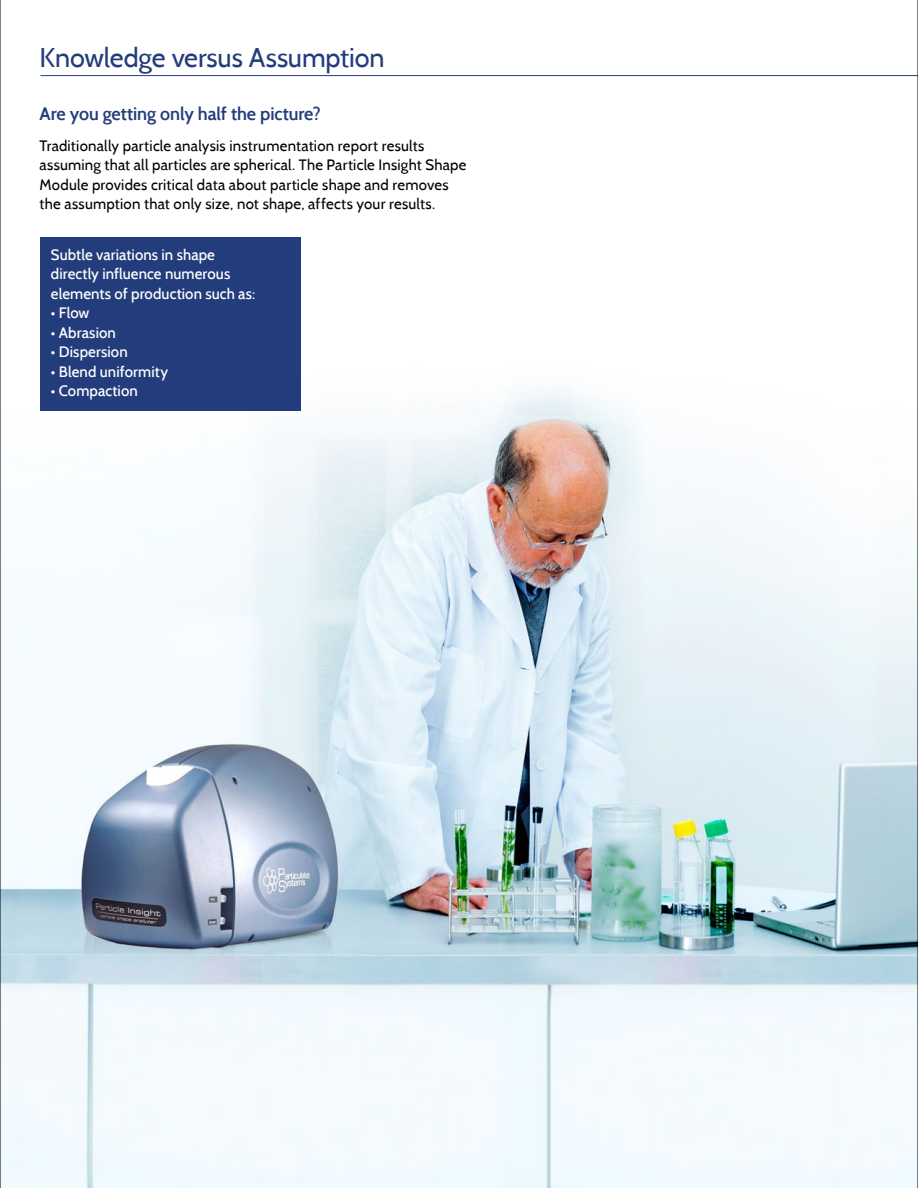
<style>
.page{position:relative;width:918px;height:1188px;background:#fff}
.page>*{position:absolute;margin:0;border:0;box-sizing:border-box;transform-origin:0 0}
.t1{font:27px "Cabin";letter-spacing:-.005em;color:#233c7b}
.t2{font:600 18px "Cabin";letter-spacing:-.005em;color:#233c7b}
.t3{font:15px/19.5px "Cabin";letter-spacing:.015em;color:#000}
.t4{font:500 15px/19.5px "Cabin";letter-spacing:.005em;color:#fff}
</style>
<div class="page">
<img style="left:1px;top:289px;width:916px;height:899px">
<div style="left:40px;top:237px;width:260px;height:174px;background:#233c7b"></div>
<hr style="left:40px;top:75px;width:878px;height:1px;background:#233c7b">
<hr style="left:917px;top:0;width:1px;height:1188px;background:#000">
<hr style="left:0;top:0;width:1px;height:1188px;background:#000">
<h1 class="t1" style="left:40px;top:40px;width:346px">Knowledge versus Assumption</h1>
<p class="t2" style="left:40px;top:103px;width:283px">Are you getting only half the picture?</p>
<p class="t3" style="left:40px;top:136px;width:429px">Traditionally particle analysis instrumentation report results assuming that all particles are spherical. The Particle Insight Shape Module provides critical data about particle shape and removes the assumption that only size, not shape, affects your results.</p>
<p class="t4" style="left:51px;top:245px;width:206px">Subtle variations in shape directly influence numerous elements of production such as:</p>
<p class="t4" style="left:51px;top:303px;width:40px">• Flow</p>
<p class="t4" style="left:51px;top:323px;width:67px">• Abrasion</p>
<p class="t4" style="left:51px;top:342px;width:78px">• Dispersion</p>
<p class="t4" style="left:51px;top:362px;width:119px">• Blend uniformity</p>
<p class="t4" style="left:51px;top:381px;width:88px">• Compaction</p>
</div>
